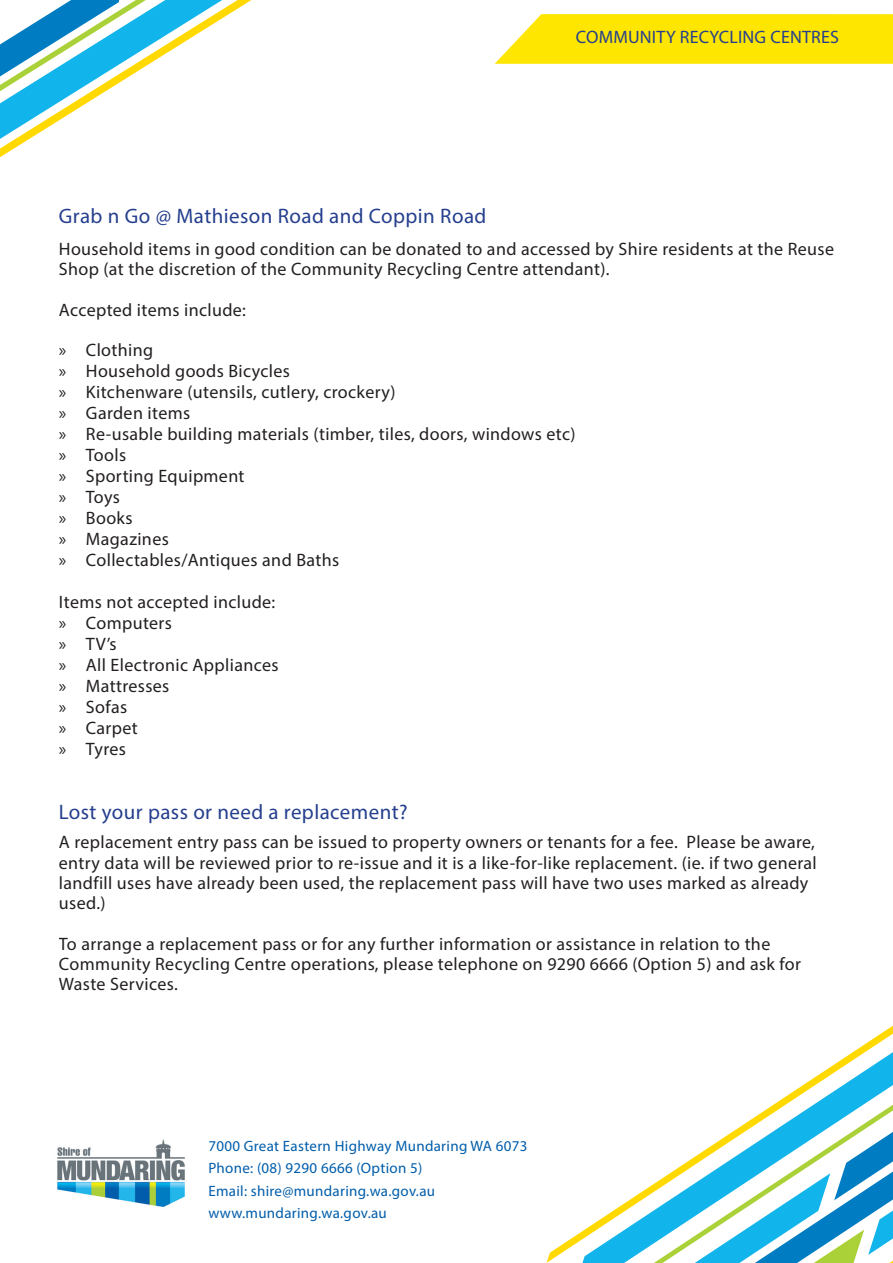
<style>
.page{position:relative;width:893px;height:1263px;background:#fff}
.page>*{position:absolute;margin:0;border:0;box-sizing:border-box;transform-origin:0 0}
.Body{font:21px "Myriad Pro";letter-spacing:.02em;color:#253f8e}
.Body-2{font:18px/20.2px "Myriad Pro";letter-spacing:.02em;color:#231f20}
.t1{font:18px "Myriad Pro";letter-spacing:.01em;color:#253f8e}
.t2{font:15px "Myriad Pro";letter-spacing:.02em;color:#015dab}
</style>
<div class="page">
<svg style="left:547px;top:1025px;width:346px;height:238px"></svg>
<svg style="left:654px;top:1105px;width:239px;height:158px"></svg>
<img style="left:57px;top:1139px;width:128px;height:68px">
<svg style="left:0;top:0;width:251px;height:157px"></svg>
<svg style="left:495px;top:14px;width:398px;height:50px;background:#ffe710"></svg>
<p class="t1" style="left:576px;top:26px;width:265px">COMMUNITY RECYCLING CENTRES</p>
<p class="Body" style="left:59px;top:203px;width:429px">Grab n Go @ Mathieson Road and Coppin Road</p>
<p class="Body-2" style="left:59px;top:239px;width:777px">Household items in good condition can be donated to and accessed by Shire residents at the Reuse<br>Shop (at the discretion of the Community Recycling Centre attendant).</p>
<p class="Body-2" style="left:59px;top:299px;width:189px">Accepted items include:</p>
<p class="Body-2" style="left:59px;top:340px;width:96px">» Clothing</p>
<p class="Body-2" style="left:59px;top:361px;width:233px">» Household goods Bicycles</p>
<p class="Body-2" style="left:59px;top:382px;width:338px">» Kitchenware (utensils, cutlery, crockery)</p>
<p class="Body-2" style="left:59px;top:403px;width:133px">» Garden items</p>
<p class="Body-2" style="left:59px;top:424px;width:518px">» Re-usable building materials (timber, tiles, doors, windows etc)</p>
<p class="Body-2" style="left:59px;top:445px;width:69px">» Tools</p>
<p class="Body-2" style="left:59px;top:466px;width:187px">» Sporting Equipment</p>
<p class="Body-2" style="left:59px;top:487px;width:63px">» Toys</p>
<p class="Body-2" style="left:59px;top:508px;width:75px">» Books</p>
<p class="Body-2" style="left:59px;top:529px;width:111px">» Magazines</p>
<p class="Body-2" style="left:59px;top:550px;width:282px">» Collectables/Antiques and Baths</p>
<p class="Body-2" style="left:59px;top:592px;width:218px">Items not accepted include:</p>
<p class="Body-2" style="left:59px;top:613px;width:115px">» Computers</p>
<p class="Body-2" style="left:59px;top:634px;width:59px">» TV’s</p>
<p class="Body-2" style="left:59px;top:655px;width:221px">» All Electronic Appliances</p>
<p class="Body-2" style="left:59px;top:676px;width:112px">» Mattresses</p>
<p class="Body-2" style="left:59px;top:697px;width:70px">» Sofas</p>
<p class="Body-2" style="left:59px;top:718px;width:80px">» Carpet</p>
<p class="Body-2" style="left:59px;top:739px;width:68px">» Tyres</p>
<p class="Body" style="left:59px;top:799px;width:350px">Lost your pass or need a replacement?</p>
<p class="Body-2" style="left:59px;top:832px;width:759px">A replacement entry pass can be issued to property owners or tenants for a fee. Please be aware, entry data will be reviewed prior to re-issue and it is a like-for-like replacement. (ie. if two general landfill uses have already been used, the replacement pass will have two uses marked as already used.)</p>
<p class="Body-2" style="left:59px;top:933px;width:744px">To arrange a replacement pass or for any further information or assistance in relation to the<br>Community Recycling Centre operations, please telephone on 9290 6666 (Option 5) and ask for<br>Waste Services.</p>
<p class="t2" style="left:208px;top:1136px;width:321px">7000 Great Eastern Highway Mundaring WA 6073</p>
<p class="t2" style="left:208px;top:1159px;width:216px">Phone: (08) 9290 6666 (Option 5)</p>
<p class="t2" style="left:208px;top:1181px;width:228px">Email: shire@mundaring.wa.gov.au</p>
<p class="t2" style="left:208px;top:1204px;width:180px">www.mundaring.wa.gov.au</p>
</div>
